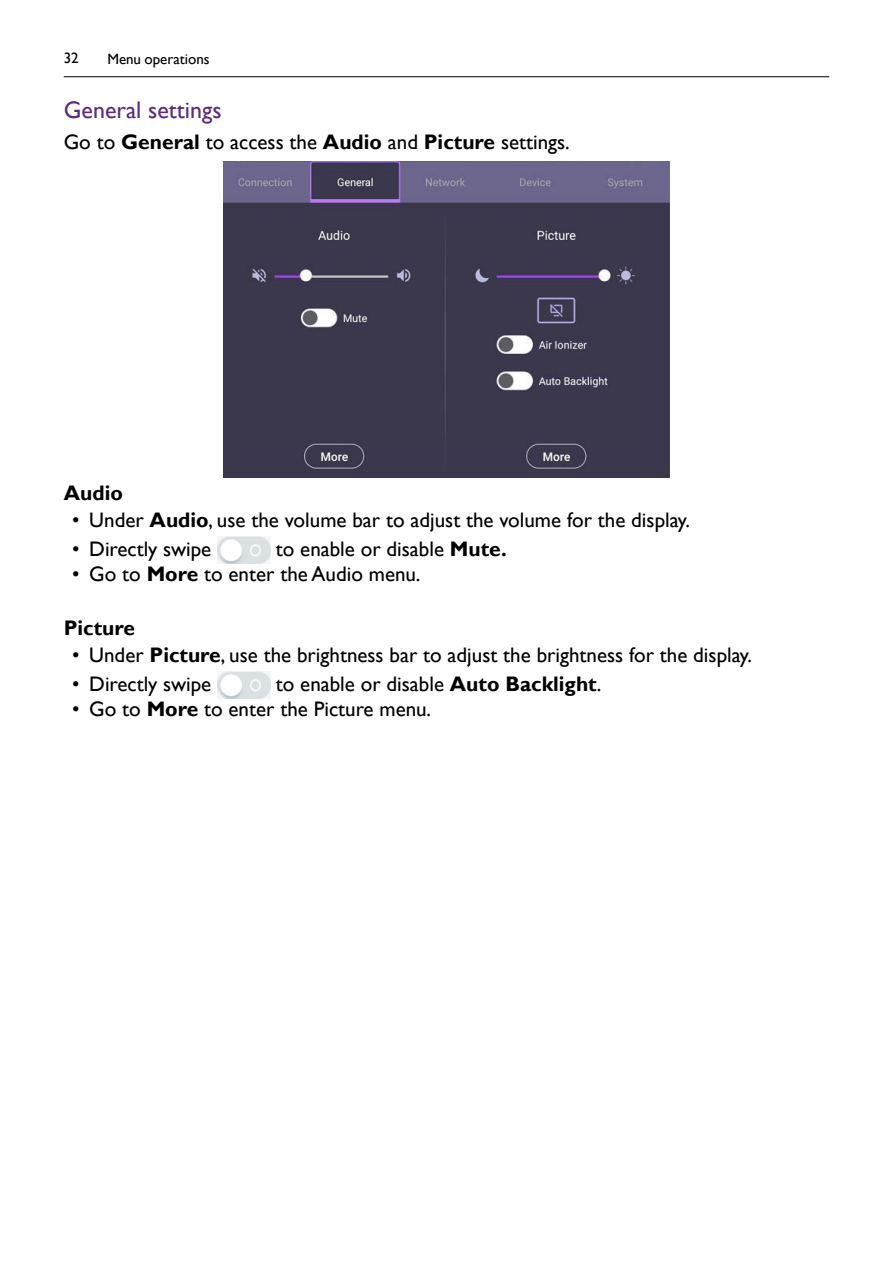
<style>
.page{position:relative;width:893px;height:1263px;background:#fff}
.page>*{position:absolute;margin:0;border:0;box-sizing:border-box;transform-origin:0 0}
.t1{font:24px "Gill Sans";color:#592c82}
.t2{font:21px "Gill Sans";color:#000}
.t3{font:700 21px "Gill Sans";color:#000}
.t4{font:15px "Gill Sans";color:#000}
.s1{font-weight:700}
</style>
<div class="page">
<hr style="left:64px;top:77px;width:765px;height:1px;background:#000">
<img style="left:223px;top:161px;width:447px;height:317px">
<img style="left:217px;top:536px;width:53px;height:27px">
<img style="left:217px;top:671px;width:53px;height:27px">
<p class="t4" style="left:64px;top:49px;width:16px">32</p>
<p class="t4" style="left:107px;top:50px;width:104px">Menu operations</p>
<p class="t1" style="left:64px;top:96px;width:159px">General settings</p>
<p class="t2" style="left:64px;top:129px;width:508px">Go to <span class="s1">General</span> to access the <span class="s1">Audio</span> and <span class="s1">Picture</span> settings.</p>
<p class="t3" style="left:64px;top:480px;width:61px">Audio</p>
<p class="t2" style="left:72px;top:507px;width:619px">• Under <span class="s1">Audio</span>, use the volume bar to adjust the volume for the display.</p>
<p class="t2" style="left:72px;top:536px;width:141px">• Directly swipe</p>
<p class="t2" style="left:276px;top:536px;width:233px">to enable or disable <span class="s1">Mute.</span></p>
<p class="t2" style="left:72px;top:561px;width:350px">• Go to <span class="s1">More</span> to enter the Audio menu.</p>
<p class="t3" style="left:64px;top:615px;width:73px">Picture</p>
<p class="t2" style="left:72px;top:642px;width:681px">• Under <span class="s1">Picture</span>, use the brightness bar to adjust the brightness for the display.</p>
<p class="t2" style="left:72px;top:671px;width:141px">• Directly swipe</p>
<p class="t2" style="left:276px;top:671px;width:327px">to enable or disable <span class="s1">Auto Backlight</span>.</p>
<p class="t2" style="left:72px;top:696px;width:360px">• Go to <span class="s1">More</span> to enter the Picture menu.</p>
</div>
